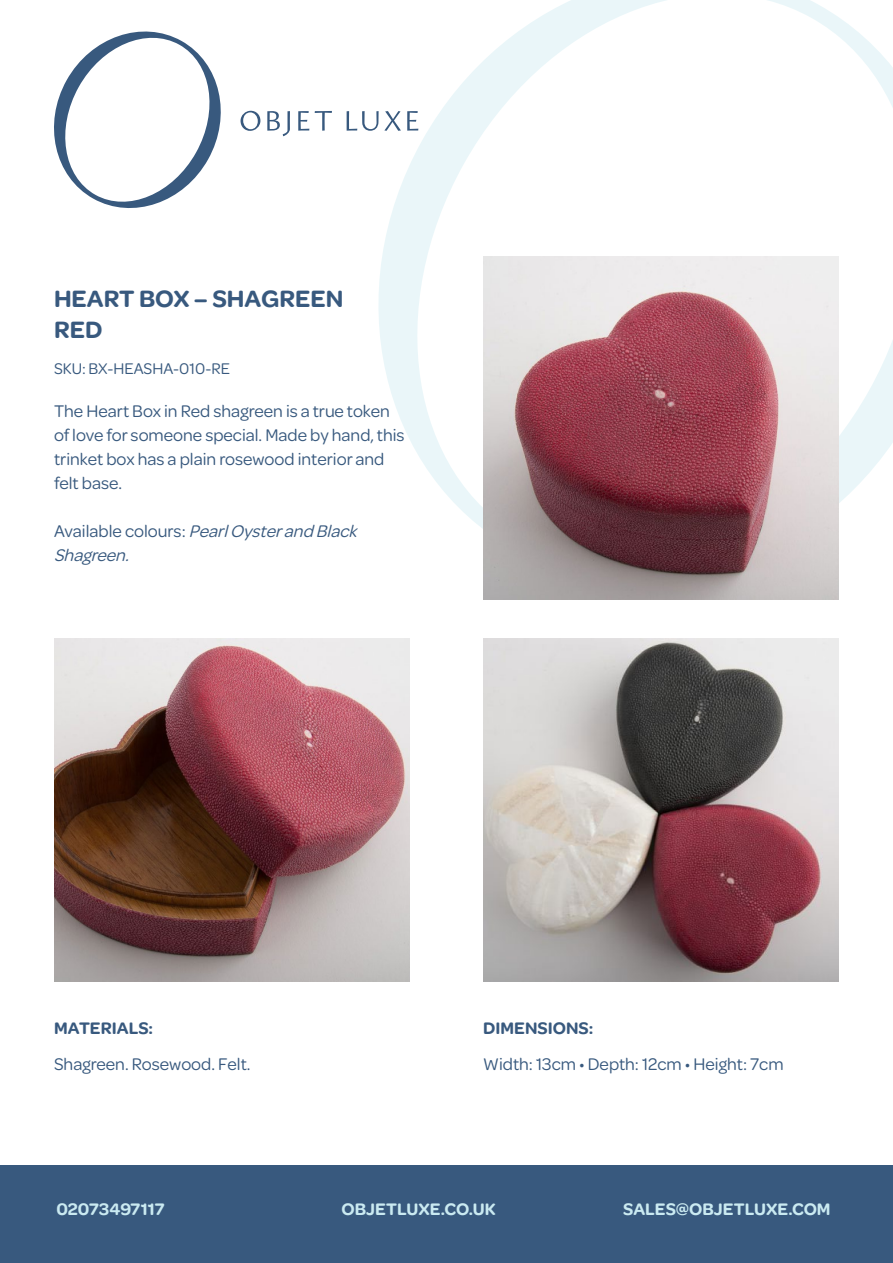
<style>
.page{position:relative;width:893px;height:1263px;background:#fff}
.page>*{position:absolute;margin:0;border:0;box-sizing:border-box;transform-origin:0 0}
.t1{font:600 25.5px/30.6px "Omnes";color:#38597e}
.t2{font:18px/24px "Omnes";color:#38597e}
.t3{font:600 18px "Omnes";color:#caeaf1}
.t4{font:italic 18px/24px "Omnes";color:#38597e}
.t5{font:600 18px "Omnes";color:#38597e}
.t6{font:16.5px "Omnes";color:#38597e}
.s1{font-style:normal}
</style>
<div class="page">
<svg style="left:378px;top:0;width:515px;height:529px"></svg>
<div style="left:0;top:1166px;width:893px;height:97px;background:#38597e"></div>
<svg style="left:241px;top:111px;width:19px;height:20px"></svg>
<svg style="left:267px;top:111px;width:23px;height:25px"></svg>
<svg style="left:298px;top:111px;width:11px;height:20px"></svg>
<svg style="left:315px;top:111px;width:17px;height:20px"></svg>
<svg style="left:347px;top:111px;width:54px;height:20px"></svg>
<svg style="left:407px;top:111px;width:11px;height:20px"></svg>
<svg style="left:54px;top:31px;width:167px;height:177px"></svg>
<img style="left:483px;top:257px;width:356px;height:342px">
<img style="left:483px;top:639px;width:356px;height:342px">
<img style="left:54px;top:639px;width:356px;height:342px">
<p class="t1" style="left:54px;top:283px;width:291px">HEART BOX – SHAGREEN<br>RED</p>
<p class="t6" style="left:54px;top:357px;width:177px">SKU: BX-HEASHA-010-RE</p>
<p class="t2" style="left:54px;top:398px;width:352px">The Heart Box in Red shagreen is a true token of love for someone special. Made by hand, this trinket box has a plain rosewood interior and felt base.</p>
<p class="t4" style="left:54px;top:518px;width:309px"><span class="s1">Av a i l a b l e c o l o u r s :</span> PearlOysterandBlack<br>Shagreen.</p>
<p class="t5" style="left:54px;top:1018px;width:101px">MATERIALS:</p>
<p class="t5" style="left:483px;top:1018px;width:112px">DIMENSIONS:</p>
<p class="t2" style="left:54px;top:1051px;width:198px">Shagreen. Rosewood. Felt.</p>
<p class="t2" style="left:483px;top:1051px;width:302px">Width: 13cm • Depth: 12cm • Height: 7cm</p>
<p class="t3" style="left:56px;top:1199px;width:110px">02073497117</p>
<p class="t3" style="left:342px;top:1199px;width:156px">OBJETLUXE.CO.UK</p>
<p class="t3" style="left:623px;top:1199px;width:209px">SALES@OBJETLUXE.COM</p>
</div>
